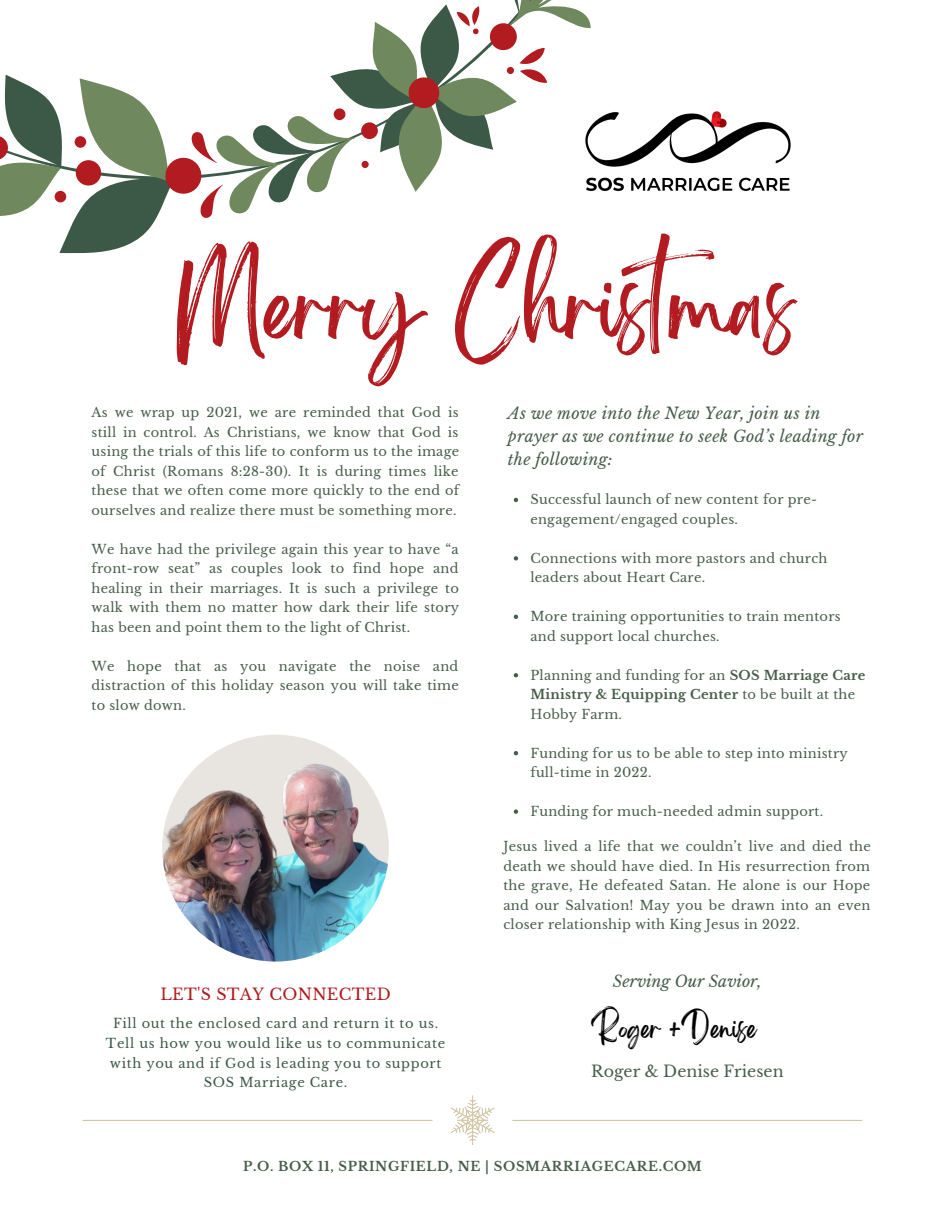
<style>
.page{position:relative;width:945px;height:1215px;background:#fff}
.page>*{position:absolute;margin:0;border:0;box-sizing:border-box;transform-origin:0 0}
.t1{font:79.35px "Brightwall";color:#b21b20}
.t2{font:24px "Brightwall";color:#000}
.t3{font:italic 15.9px/23px "Libre Baskerville";letter-spacing:.02em;color:#475d4a}
.t4{font:15.9px "Libre Baskerville";color:#475d4a}
.t5{font:15.9px "Libre Baskerville";letter-spacing:.02em;color:#b21b20}
.t6{font:italic 15.9px "Libre Baskerville";color:#475d4a}
.t7{font:13.05px/19.5px "Libre Baskerville";letter-spacing:.02em;color:#475d4a}
.t8{font:13.05px/19.5px "Libre Baskerville";letter-spacing:.05em;color:#3c5947;text-align:center}
.t9{font:700 13.05px "Libre Baskerville";letter-spacing:.05em;color:#475d4a}
.s1{font-weight:700}
</style>
<div class="page">
<hr style="left:83px;top:1120px;width:349px;height:1px;background:#d1c6a6">
<hr style="left:512px;top:1120px;width:350px;height:1px;background:#d1c6a6">
<svg style="left:451px;top:1096px;width:44px;height:49px"></svg>
<svg style="left:0;top:0;width:591px;height:254px"></svg>
<img style="left:162px;top:735px;width:227px;height:227px;border-radius:50%">
<img style="left:579px;top:107px;width:212px;height:92px">
<svg style="left:514px;top:498px;width:4px;height:4px"></svg>
<svg style="left:514px;top:556px;width:4px;height:5px"></svg>
<svg style="left:514px;top:615px;width:4px;height:4px"></svg>
<svg style="left:514px;top:673px;width:4px;height:4px"></svg>
<svg style="left:514px;top:751px;width:4px;height:4px"></svg>
<svg style="left:514px;top:809px;width:4px;height:5px"></svg>
<p class="t1" style="left:178px;top:278px;width:619px">Merry Christmas</p>
<p class="t7" style="left:92px;top:403px;width:369px;text-align:justify">As we wrap up 2021, we are reminded that God is still in control. As Christians, we know that God is using the trials of this life to conform us to the image of Christ (Romans 8:28-30). It is during times like these that we often come more quickly to the end of ourselves and realize there must be something more.</p>
<p class="t7" style="left:92px;top:539px;width:369px;text-align:justify">We have had the privilege again this year to have “a front-row seat” as couples look to find hope and healing in their marriages. It is such a privilege to walk with them no matter how dark their life story has been and point them to the light of Christ.</p>
<p class="t7" style="left:92px;top:656px;width:369px;text-align:justify">We hope that as you navigate the noise and distraction of this holiday season you will take time to slow down.</p>
<p class="t5" style="left:160px;top:985px;width:232px">LET'S STAY CONNECTED</p>
<p class="t8" style="left:106px;top:1014px;width:341px">Fill out the enclosed card and return it to us.<br>Tell us how you would like us to communicate with you and if God is leading you to support</p>
<p class="t8" style="left:204px;top:1073px;width:145px">SOS Marriage Care.</p>
<p class="t3" style="left:508px;top:402px;width:357px">As we move into the New Year, join us in prayer as we continue to seek God’s leading for the following:</p>
<p class="t7" style="left:530px;top:490px;width:288px">Successful launch of new content for pre&shy;engagement/engaged couples.</p>
<p class="t7" style="left:530px;top:548px;width:299px">Connections with more pastors and church leaders about Heart Care.</p>
<p class="t7" style="left:530px;top:607px;width:312px">More training opportunities to train mentors and support local churches.</p>
<p class="t7" style="left:530px;top:665px;width:337px">Planning and funding for an <span class="s1">SOS Marriage Care<br>Ministry &amp; Equipping Center</span> to be built at the<br>Hobby Farm.</p>
<p class="t7" style="left:530px;top:743px;width:319px">Funding for us to be able to step into ministry full-time in 2022.</p>
<p class="t7" style="left:530px;top:802px;width:294px">Funding for much-needed admin support.</p>
<p class="t7" style="left:503px;top:837px;width:369px;text-align:justify">Jesus lived a life that we couldn’t live and died the death we should have died. In His resurrection from the grave, He defeated Satan. He alone is our Hope and our Salvation! May you be drawn into an even closer relationship with King Jesus in 2022.</p>
<p class="t6" style="left:613px;top:972px;width:150px">Serving Our Savior,</p>
<p class="t2" style="left:591px;top:1020px;width:166px">Roger +Denise</p>
<p class="t4" style="left:591px;top:1062px;width:194px">Roger &amp; Denise Friesen</p>
<p class="t9" style="left:243px;top:1158px;width:460px">P.O. BOX 11, SPRINGFIELD, NE | SOSMARRIAGECARE.COM</p>
</div>
